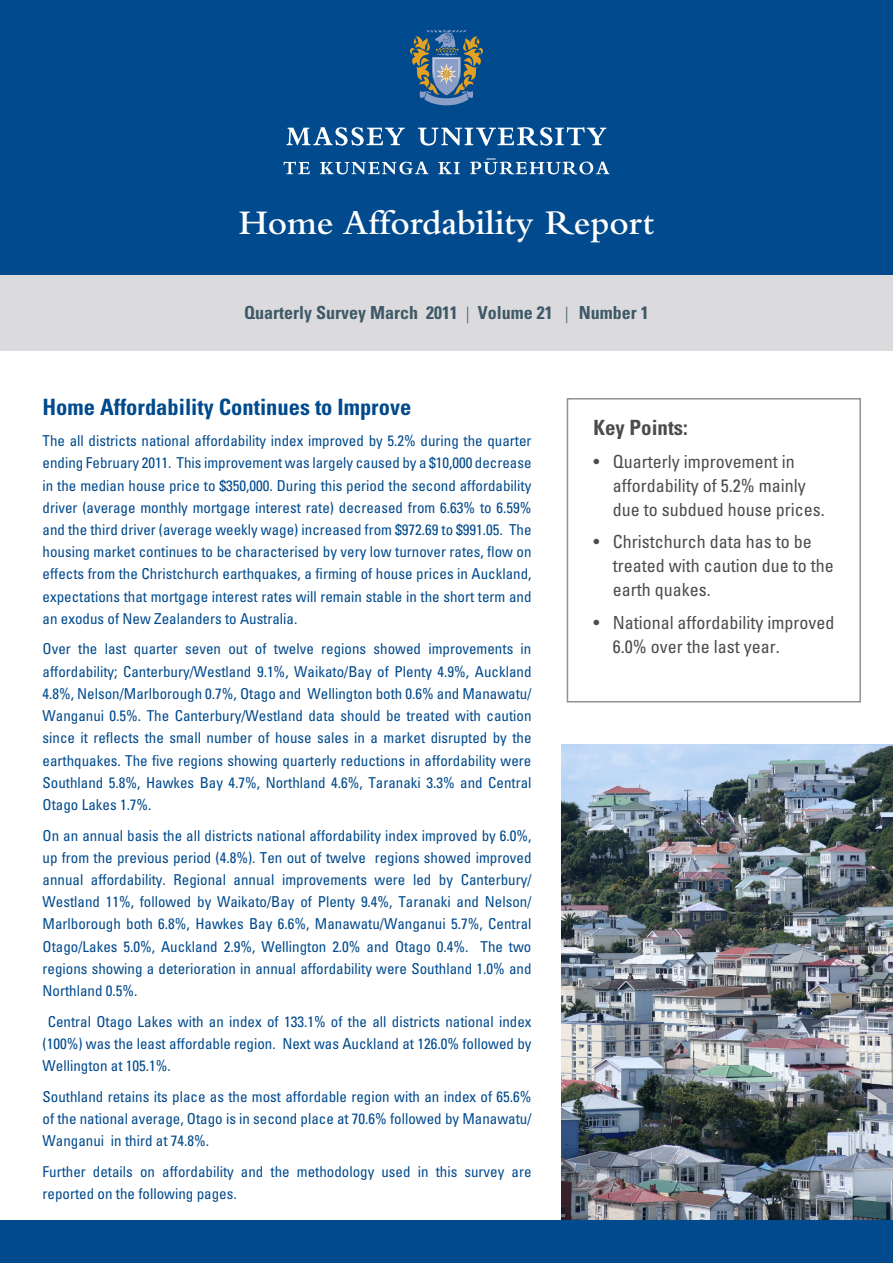
<style>
.page{position:relative;width:893px;height:1263px;background:#fff}
.page>*{position:absolute;margin:0;border:0;box-sizing:border-box;transform-origin:0 0}
.t1{font:600 36px "Bembo";color:#fff}
.subheading{font:22.5px "Univers Condensed Bold Macron";color:#004a8d}
.subheading-2{font:21px "Univers Condensed Bold Macron";color:#4b4c4d}
.key_points_tab{font:18px/24px "Univers Condensed Macron";color:#4b4c4d}
.Date_text{font:18px "Univers Condensed Bold Macron";color:#405968}
.body{font:15px/22.2px "Univers Condensed Macron";color:#004a8d;text-align:justify}
.s1{font-family:"Gill Sans";font-weight:300}
</style>
<div class="page">
<div style="left:0;top:275px;width:893px;height:75px;background:#dbdbdd"></div>
<div style="left:0;top:0;width:893px;height:275px;background:#004a8d"></div>
<img style="left:562px;top:744px;width:331px;height:476px">
<div style="left:567px;top:398px;width:294px;height:304px;border:2px solid #919295"></div>
<div style="left:0;top:1220px;width:893px;height:43px;background:#004a8d"></div>
<svg style="left:283px;top:162px;width:27px;height:12px"></svg>
<svg style="left:320px;top:162px;width:108px;height:12px"></svg>
<svg style="left:438px;top:162px;width:22px;height:12px"></svg>
<svg style="left:470px;top:159px;width:139px;height:15px"></svg>
<svg style="left:409px;top:30px;width:75px;height:75px"></svg>
<svg style="left:287px;top:127px;width:118px;height:19px"></svg>
<svg style="left:418px;top:127px;width:188px;height:19px"></svg>
<p class="t1" style="left:239px;top:202px;width:417px">Home Affordability Report</p>
<p class="Date_text" style="left:244px;top:301px;width:406px">Quarterly Survey March 2011 <span class="s1">|</span> Volume 21 <span class="s1">|</span> Number 1</p>
<p class="subheading" style="left:43px;top:394px;width:370px">Home Affordability Continues to Improve</p>
<p class="body" style="left:43px;top:429px;width:491px">The all districts national affordability index improved by 5.2% during the quarter ending February 2011. This improvement was largely caused by a $10,000 decrease in the median house price to $350,000. During this period the second affordability driver (average monthly mortgage interest rate) decreased from 6.63% to 6.59% and the third driver (average weekly wage) increased from $972.69 to $991.05. The housing market continues to be characterised by very low turnover rates, flow on effects from the Christchurch earthquakes, a firming of house prices in Auckland, expectations that mortgage interest rates will remain stable in the short term and an exodus of New Zealanders to Australia.</p>
<p class="body" style="left:43px;top:638px;width:491px">Over the last quarter seven out of twelve regions showed improvements in affordability; Canterbury/Westland 9.1%, Waikato/Bay of Plenty 4.9%, Auckland 4.8%, Nelson/Marlborough 0.7%, Otago and Wellington both 0.6% and Manawatu/ Wanganui 0.5%. The Canterbury/Westland data should be treated with caution since it reflects the small number of house sales in a market disrupted by the earthquakes. The five regions showing quarterly reductions in affordability were Southland 5.8%, Hawkes Bay 4.7%, Northland 4.6%, Taranaki 3.3% and Central Otago Lakes 1.7%.</p>
<p class="body" style="left:43px;top:824px;width:491px">On an annual basis the all districts national affordability index improved by 6.0%, up from the previous period (4.8%). Ten out of twelve regions showed improved annual affordability. Regional annual improvements were led by Canterbury/ Westland 11%, followed by Waikato/Bay of Plenty 9.4%, Taranaki and Nelson/ Marlborough both 6.8%, Hawkes Bay 6.6%, Manawatu/Wanganui 5.7%, Central Otago/Lakes 5.0%, Auckland 2.9%, Wellington 2.0% and Otago 0.4%. The two regions showing a deterioration in annual affordability were Southland 1.0% and Northland 0.5%.</p>
<p class="body" style="left:43px;top:1010px;width:491px;text-indent:5px">Central Otago Lakes with an index of 133.1% of the all districts national index (100%) was the least affordable region. Next was Auckland at 126.0% followed by Wellington at 105.1%.</p>
<p class="body" style="left:43px;top:1085px;width:490px">Southland retains its place as the most affordable region with an index of 65.6% of the national average, Otago is in second place at 70.6% followed by Manawatu/ Wanganui in third at 74.8%.</p>
<p class="body" style="left:43px;top:1160px;width:490px">Further details on affordability and the methodology used in this survey are reported on the following pages.</p>
<p class="subheading-2" style="left:593px;top:415px;width:96px">Key Points:</p>
<p class="key_points_tab" style="left:613px;top:449px;width:213px;text-indent:-20px">• Quarterly improvement in affordability of 5.2% mainly due to subdued house prices.</p>
<p class="key_points_tab" style="left:613px;top:530px;width:222px;text-indent:-20px">• Christchurch data has to be treated with caution due to the earth quakes.</p>
<p class="key_points_tab" style="left:613px;top:610px;width:223px;text-indent:-20px">• National affordability improved<br>6.0% over the last year.</p>
</div>
